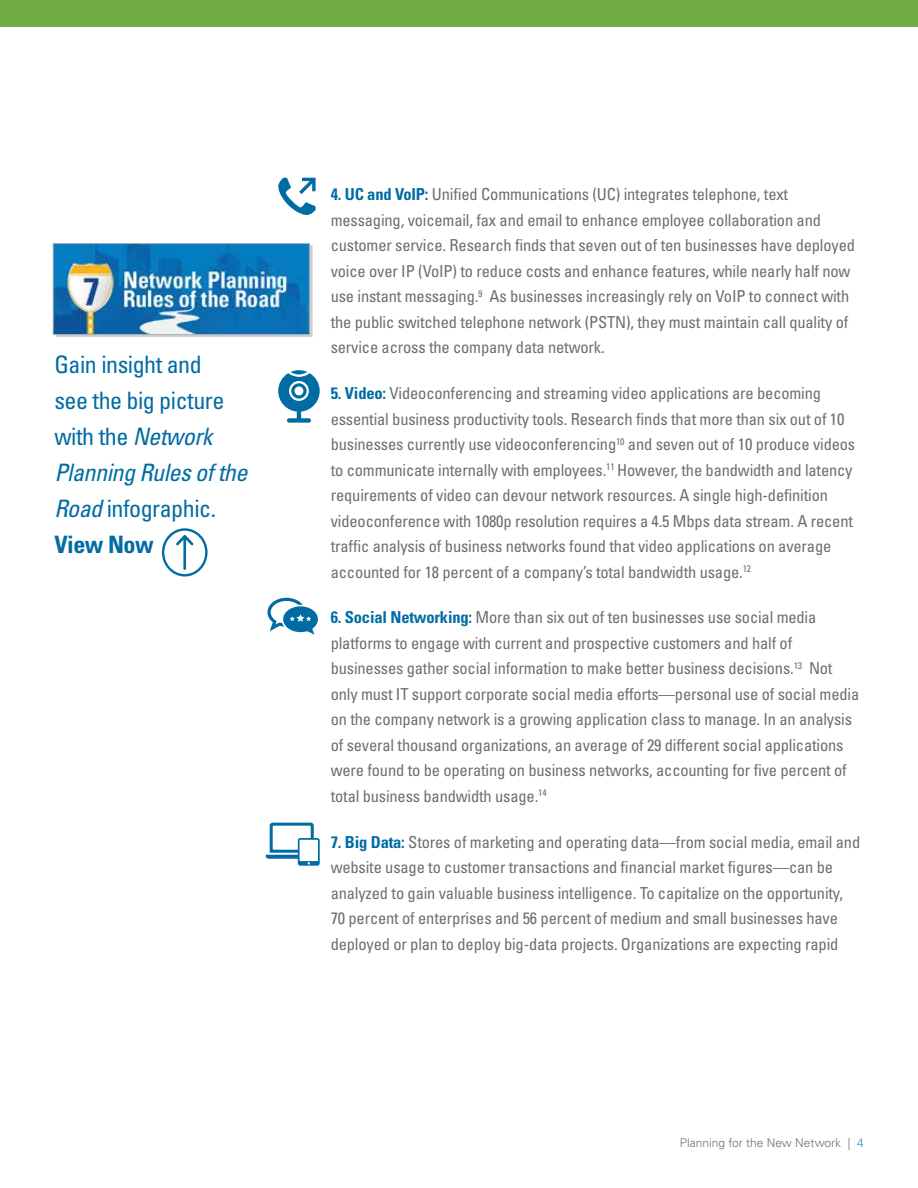
<style>
.page{position:relative;width:918px;height:1188px;background:#fff}
.page>*{position:absolute;margin:0;border:0;box-sizing:border-box;transform-origin:0 0}
.t1{font:condensed 24px/36px "Univers LT Std";letter-spacing:-.02em;color:#006ca3}
.t2{font:condensed 16.5px/25.5px "Univers LT Std";letter-spacing:-.01em;color:#6d6e71}
.t3{font:300 12px "Univers LT Std";color:#6d6e71}
.s1{font-style:italic}
.s2{font-weight:700}
.s3{font-weight:700;color:#006ca3}
.s4{color:#378ab9}
</style>
<div class="page">
<div style="left:0;top:0;width:918px;height:27px;background:#71ab43"></div>
<svg style="left:278px;top:370px;width:42px;height:53px"></svg>
<svg style="left:266px;top:823px;width:54px;height:43px"></svg>
<svg style="left:278px;top:178px;width:38px;height:37px"></svg>
<svg style="left:267px;top:598px;width:51px;height:37px"></svg>
<svg style="left:176px;top:534px;width:18px;height:36px"></svg>
<div style="left:162px;top:528px;width:46px;height:49px;border:2px solid #006ca3;border-radius:50%"></div>
<div style="left:56px;top:245px;width:256px;height:92px;background:#cbcbcb"></div>
<img style="left:55px;top:245px;width:253px;height:88px">
<div style="left:53px;top:243px;width:257px;height:92px;border:1px solid #afb0b2"></div>
<h1 class="t1" style="left:54px;top:346px;width:195px">Gain insight and<br>see the big picture with the <span class="s1">Network<br>Planning Rules of the<br>Road</span> infographic.<br><span class="s2">View Now</span></h1>
<p class="t2" style="left:331px;top:182px;width:526px"><span class="s3">4. UC and VoIP:</span> Unified Communications (UC) integrates telephone, text messaging, voicemail, fax and email to enhance employee collaboration and customer service. Research finds that seven out of ten businesses have deployed voice over IP (VoIP) to reduce costs and enhance features, while nearly half now use instant messaging.<sup>9</sup> As businesses increasingly rely on VoIP to connect with the public switched telephone network (PSTN), they must maintain call quality of service across the company data network.</p>
<p class="t2" style="left:331px;top:380px;width:526px"><span class="s3">5. Video:</span> Videoconferencing and streaming video applications are becoming essential business productivity tools. Research finds that more than six out of 10 businesses currently use videoconferencing<sup>10</sup> and seven out of 10 produce videos to communicate internally with employees.<sup>11</sup> However, the bandwidth and latency requirements of video can devour network resources. A single high-definition videoconference with 1080p resolution requires a 4.5 Mbps data stream. A recent traffic analysis of business networks found that video applications on average accounted for 18 percent of a company’s total bandwidth usage.<sup>12</sup></p>
<p class="t2" style="left:331px;top:605px;width:530px"><span class="s3">6. Social Networking:</span> More than six out of ten businesses use social media platforms to engage with current and prospective customers and half of businesses gather social information to make better business decisions.<sup>13</sup> Not only must IT support corporate social media efforts—personal use of social media on the company network is a growing application class to manage. In an analysis of several thousand organizations, an average of 29 different social applications were found to be operating on business networks, accounting for five percent of total business bandwidth usage.<sup>14</sup></p>
<p class="t2" style="left:331px;top:829px;width:531px"><span class="s3">7. Big Data:</span> Stores of marketing and operating data—from social media, email and website usage to customer transactions and financial market figures—can be analyzed to gain valuable business intelligence. To capitalize on the opportunity, 70 percent of enterprises and 56 percent of medium and small businesses have deployed or plan to deploy big-data projects. Organizations are expecting rapid</p>
<p class="t3" style="left:680px;top:1136px;width:186px">Planning for the New Network | <span class="s4">4</span></p>
</div>
